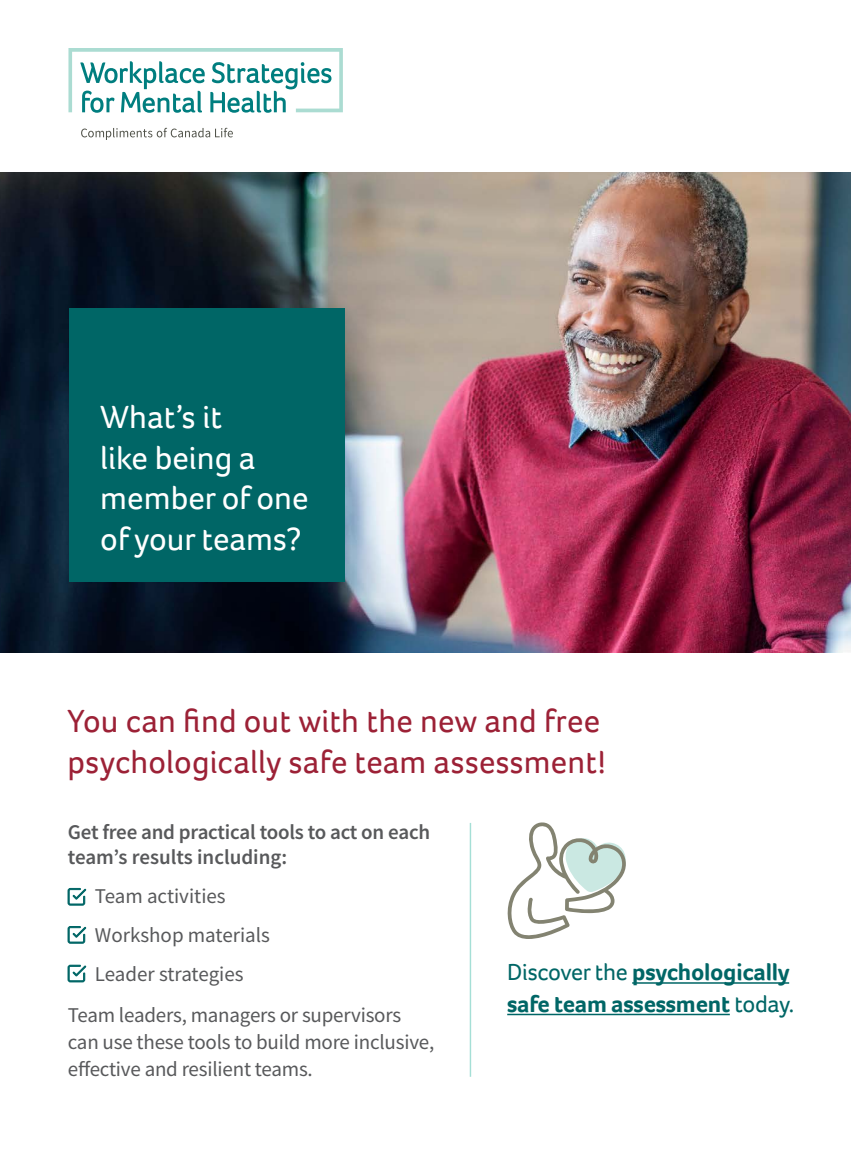
<style>
.page{position:relative;width:851px;height:1161px;background:#fff}
.page>*{position:absolute;margin:0;border:0;box-sizing:border-box;transform-origin:0 0}
.t1{font:33px/40.5px "Foco";letter-spacing:.005em;color:#9c2136}
.t2{font:33px/40.5px "Foco";color:#fff}
.t3{font:700 24px/31.5px "Foco";letter-spacing:-.01em;color:#066}
.t4{font:21px/27px "Source Sans Pro";letter-spacing:-.01em;color:#58595b}
.t5{font:600 21px/25.5px "Source Sans Pro";letter-spacing:-.01em;color:#58595b}
.s1{font-weight:400}
</style>
<div class="page">
<img style="left:0;top:172px;width:850px;height:480px">
<svg style="left:81px;top:128px;width:152px;height:12px"></svg>
<svg style="left:68px;top:48px;width:275px;height:65px"></svg>
<div style="left:69px;top:308px;width:275px;height:273px;background:#066"></div>
<svg style="left:68px;top:888px;width:18px;height:17px"></svg>
<svg style="left:68px;top:926px;width:18px;height:18px"></svg>
<svg style="left:68px;top:965px;width:18px;height:17px"></svg>
<hr style="left:469px;top:823px;width:2px;height:254px;background:#4cc0ad">
<hr style="left:632px;top:982px;width:157px;height:2px;background:#066">
<hr style="left:507px;top:1014px;width:222px;height:1px;background:#066">
<svg style="left:507px;top:822px;width:119px;height:117px"></svg>
<p class="t2" style="left:100px;top:397px;width:210px">What’s it<br>like being a member of one of your teams?</p>
<p class="t1" style="left:68px;top:701px;width:539px">You can find out with the new and free psychologically safe team assessment!</p>
<p class="t5" style="left:68px;top:819px;width:364px">Get free and practical tools to act on each team’s results including:</p>
<p class="t4" style="left:95px;top:883px;width:132px">Team activities</p>
<p class="t4" style="left:95px;top:922px;width:177px">Workshop materials</p>
<p class="t4" style="left:95px;top:961px;width:150px">Leader strategies</p>
<p class="t4" style="left:68px;top:1001px;width:335px">Team leaders, managers or supervisors</p>
<p class="t4" style="left:68px;top:1028px;width:368px">can use these tools to build more inclusive, effective and resilient teams.</p>
<p class="t3" style="left:507px;top:956px;width:288px"><span class="s1">Discover the</span> psychologically safe team assessment <span class="s1">today.</span></p>
</div>
